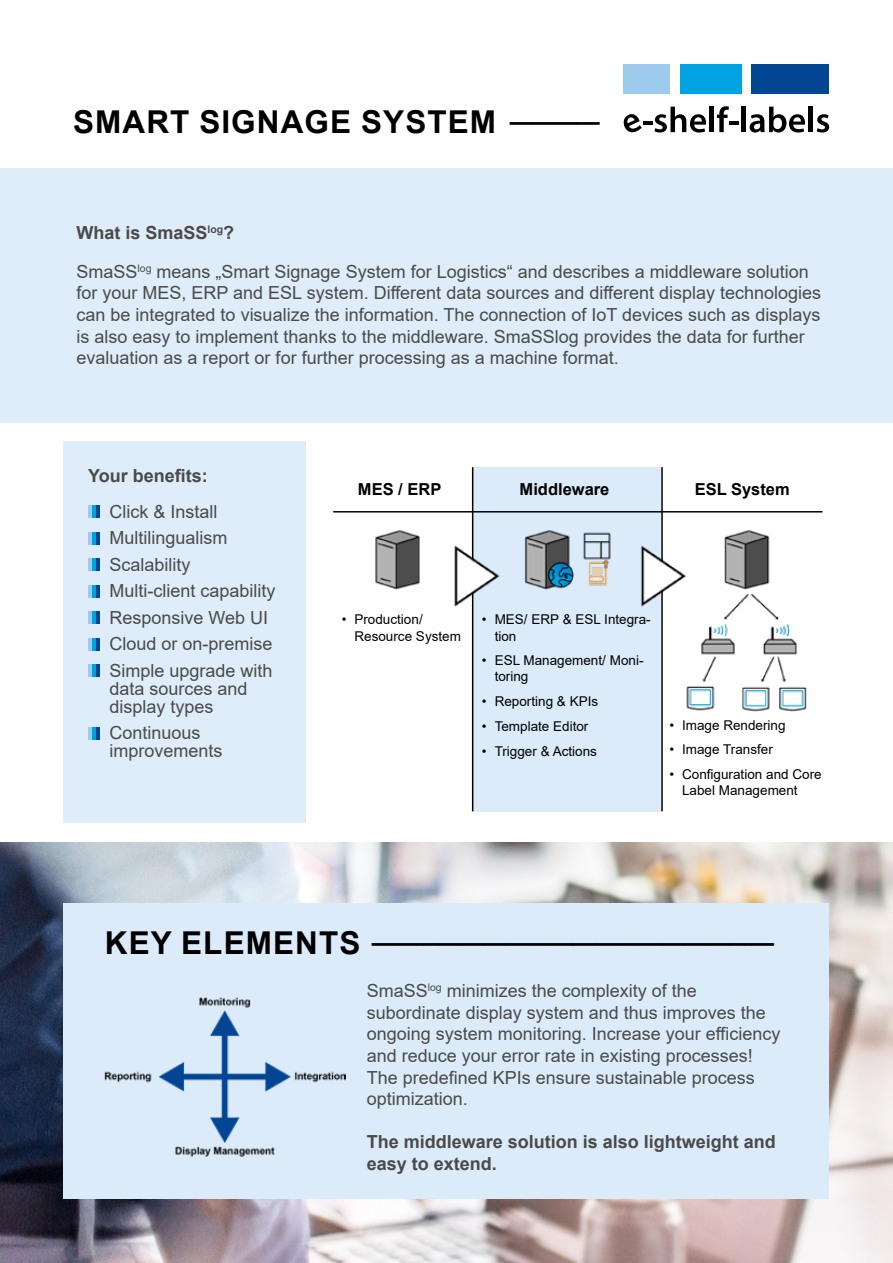
<style>
.page{position:relative;width:893px;height:1263px;background:#fff}
.page>*{position:absolute;margin:0;border:0;box-sizing:border-box;transform-origin:0 0}
.t1{font:700 31.5px "Arial";letter-spacing:.035em;color:#000}
.t2{font:18px/21.6px "Arial";color:#4a4a49}
.t3{font:700 18px/21.6px "Arial";color:#4a4a49}
.t4{font:700 16.5px "Arial";color:#000}
.t5{font:13.5px/16.2px "Arial";color:#000}
.s1{font-weight:700}
</style>
<div class="page">
<div style="left:0;top:168px;width:893px;height:254px;background:#dbebf9"></div>
<div style="left:473px;top:467px;width:188px;height:344px;background:#dbebf9"></div>
<div style="left:624px;top:64px;width:46px;height:29px;background:#9dcbee"></div>
<div style="left:680px;top:64px;width:62px;height:29px;background:#00a3e2"></div>
<div style="left:752px;top:64px;width:77px;height:29px;background:#014593"></div>
<hr style="left:710px;top:107px;width:4px;height:25px;background:#000">
<svg style="left:717px;top:106px;width:21px;height:26px"></svg>
<hr style="left:742px;top:107px;width:4px;height:25px;background:#000">
<svg style="left:750px;top:107px;width:55px;height:26px"></svg>
<hr style="left:809px;top:107px;width:4px;height:25px;background:#000">
<svg style="left:817px;top:114px;width:12px;height:18px"></svg>
<svg style="left:623px;top:107px;width:83px;height:26px"></svg>
<div style="left:64px;top:441px;width:242px;height:382px;background:#dbebf9"></div>
<svg style="left:88px;top:506px;width:12px;height:12px"></svg>
<svg style="left:88px;top:532px;width:12px;height:12px"></svg>
<svg style="left:88px;top:559px;width:12px;height:12px"></svg>
<svg style="left:88px;top:585px;width:12px;height:12px"></svg>
<svg style="left:88px;top:612px;width:12px;height:12px"></svg>
<svg style="left:88px;top:638px;width:12px;height:12px"></svg>
<svg style="left:88px;top:665px;width:12px;height:12px"></svg>
<svg style="left:88px;top:727px;width:12px;height:12px"></svg>
<hr style="left:333px;top:511px;width:489px;height:1px;background:#000">
<hr style="left:472px;top:467px;width:1px;height:344px;background:#000">
<hr style="left:661px;top:467px;width:2px;height:344px;background:#000">
<img style="left:375px;top:528px;width:432px;height:228px">
<img style="left:0;top:842px;width:893px;height:421px">
<div style="left:64px;top:904px;width:765px;height:295px;background:#dbebf9"></div>
<img style="left:104px;top:997px;width:242px;height:160px">
<h1 class="t1" style="left:73px;top:100px;width:514px">SMART SIGNAGE SYSTEM─ ────</h1>
<p class="t2" style="left:77px;top:213px;width:734px;line-height:38.5px"><span class="s1">What is SmaSS</span><sup>log</sup><span class="s1">?<br></span>SmaSS<sup>log</sup> means „Smart Signage System for Logistics“ and describes a middleware solution</p>
<p class="t2" style="left:77px;top:282px;width:746px">for your MES, ERP and ESL system. Different data sources and different display technologies can be integrated to visualize the information. The connection of IoT devices such as displays is also easy to implement thanks to the middleware. SmaSSlog provides the data for further evaluation as a report or for further processing as a machine format.</p>
<p class="t3" style="left:88px;top:465px;width:121px">Your benefits:</p>
<p class="t2" style="left:109px;top:498px;width:168px;line-height:26.5px">Click &amp; Install<br>Multilingualism<br>Scalability<br>Multi-client capability<br>Responsive Web UI<br>Cloud or on-premise<br>Simple upgrade with</p>
<p class="t2" style="left:109px;top:679px;width:140px;line-height:18px">data sources and display types</p>
<p class="t2" style="left:109px;top:724px;width:115px;line-height:18px">Continuous improvements</p>
<p class="t4" style="left:358px;top:478px;width:85px">MES / ERP</p>
<p class="t4" style="left:520px;top:478px;width:91px">Middleware</p>
<p class="t4" style="left:695px;top:478px;width:97px">ESL System</p>
<p class="t5" style="left:354px;top:611px;width:108px;text-indent:-13px">• Production/<br>Resource System</p>
<p class="t5" style="left:495px;top:611px;width:158px;text-indent:-13px">• MES/ ERP &amp; ESL Integra&shy;tion</p>
<p class="t5" style="left:495px;top:652px;width:150px;text-indent:-13px">• ESL Management/ Moni&shy;toring</p>
<p class="t5" style="left:482px;top:693px;width:118px">• Reporting &amp; KPIs</p>
<p class="t5" style="left:482px;top:718px;width:108px">• Template Editor</p>
<p class="t5" style="left:482px;top:743px;width:117px">• Trigger &amp; Actions</p>
<p class="t5" style="left:669px;top:717px;width:118px">• Image Rendering</p>
<p class="t5" style="left:669px;top:741px;width:105px">• Image Transfer</p>
<p class="t5" style="left:682px;top:766px;width:141px;text-indent:-13px">• Configuration and Core<br>Label Management</p>
<h1 class="t1" style="left:105px;top:921px;width:657px">KEY ELEMENTS───────────────────</h1>
<p class="t2" style="left:367px;top:980px;width:415px">SmaSS<sup>log</sup> minimizes the complexity of the subordinate display system and thus improves the ongoing system monitoring. Increase your efficiency and reduce your error rate in existing processes!<br>The predefined KPIs ensure sustainable process optimization.</p>
<p class="t3" style="left:367px;top:1131px;width:411px">The middleware solution is also lightweight and easy to extend.</p>
</div>
